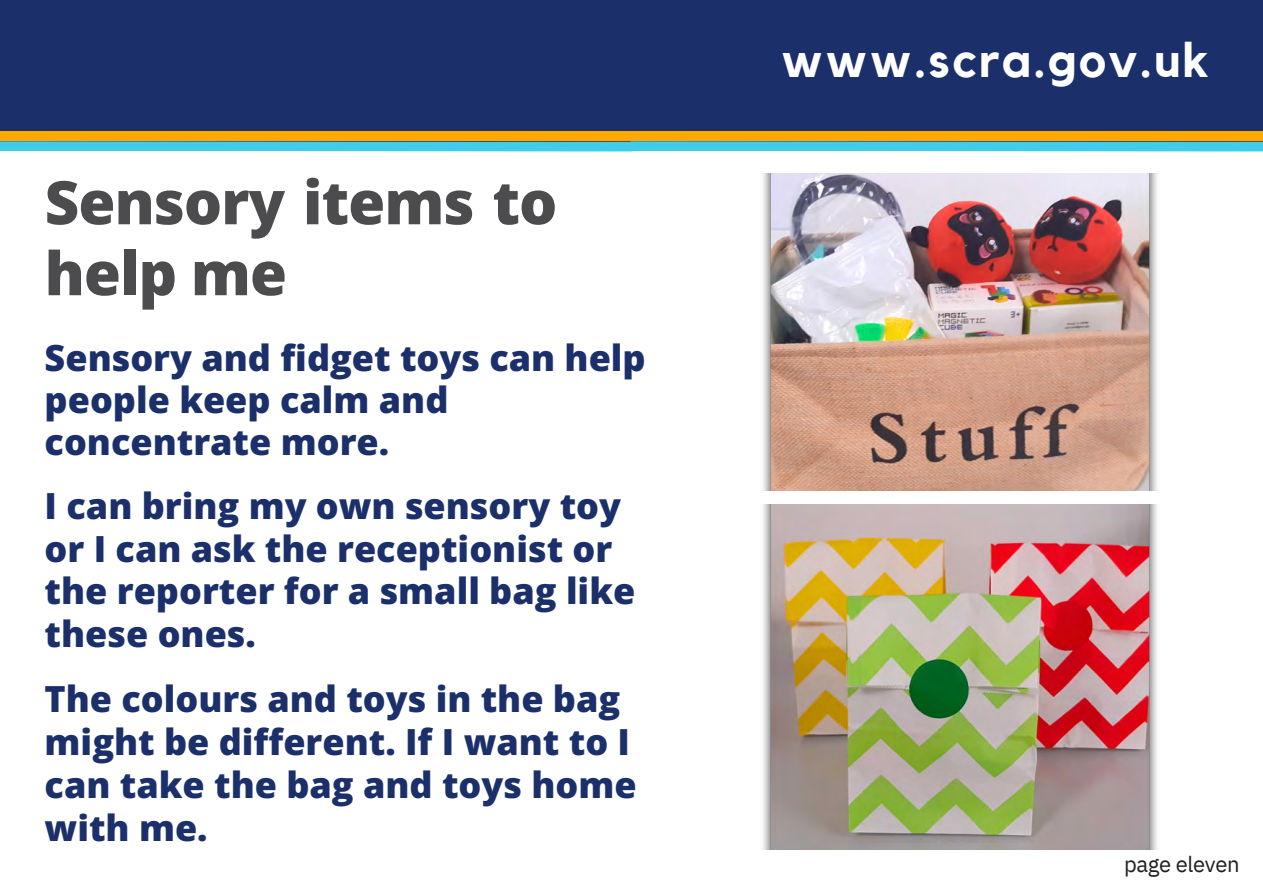
<style>
.page{position:relative;width:1263px;height:894px;background:#fff}
.page>*{position:absolute;margin:0;border:0;box-sizing:border-box;transform-origin:0 0}
.t1{font:800 60px/70.8px "Open Sans";letter-spacing:-.015em;color:#4c4c4e}
.t2{font:700 48px "Kollektif";letter-spacing:.05em;color:#fff}
.t3{font:800 36px/42.8px "Open Sans";color:#1b306b}
.t4{font:22.05px "IBM Plex Sans";letter-spacing:-.015em;color:#231f20}
</style>
<div class="page">
<div style="left:631px;top:0;width:632px;height:141px;background:#1b306b"></div>
<div style="left:0;top:0;width:631px;height:141px;background:#1b306b"></div>
<svg style="left:0;top:131px;width:1263px;height:20px;background:#9fb571"></svg>
<img style="left:763px;top:173px;width:394px;height:317px">
<img style="left:763px;top:504px;width:394px;height:345px">
<h3 class="t1" style="left:45px;top:165px;width:514px">Sensory items to help me</h3>
<h3 class="t3" style="left:45px;top:336px;width:603px;line-height:41.7px">Sensory and fidget toys can help people keep calm and concentrate more.</h3>
<h3 class="t3" style="left:45px;top:483px;width:592px">I can bring my own sensory toy or I can ask the receptionist or the reporter for a small bag like these ones.</h3>
<p class="t3" style="left:45px;top:676px;width:593px">The colours and toys in the bag might be different. If I want to I can take the bag and toys home with me.</p>
<p class="t2" style="left:781px;top:38px;width:429px">www.scra.gov.uk</p>
<p class="t4" style="left:1124px;top:849px;width:117px">page eleven</p>
</div>
